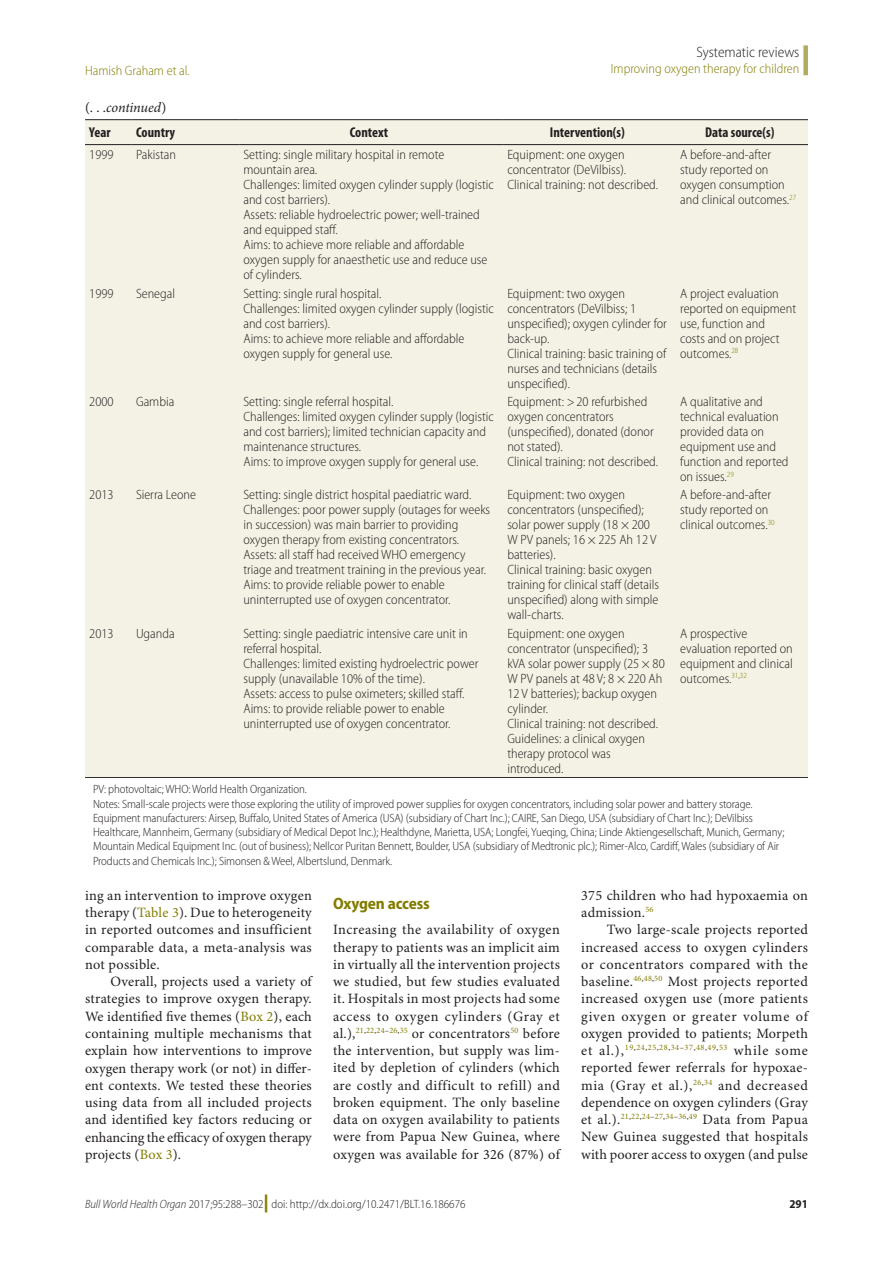
<style>
.page{position:relative;width:893px;height:1263px;background:#fff}
.page>*{position:absolute;margin:0;border:0;box-sizing:border-box;transform-origin:0 0}
.t1{font:700 semi-condensed 16.5px "Myriad Pro";letter-spacing:-.01em;color:#827c00}
.t2{font:300 semi-condensed 15px "Myriad Pro";color:#231f20}
.t3{font:14.25px/17.2px "Minion Pro";letter-spacing:.015em;color:#231f20;text-align:justify}
.t4{font:700 condensed 14.25px "Myriad Pro";color:#231f20}
.t5{font:italic 14.25px "Minion Pro";letter-spacing:-.01em;color:#231f20}
.t6{font:300 semi-condensed 13.5px/15px "Myriad Pro";color:#231f20}
.t7{font:300 semi-condensed 13.5px "Myriad Pro";color:#827c00}
.t8{font:300 semi-condensed 12px/14.2px "Myriad Pro";letter-spacing:-.01em;color:#231f20}
.t9{font:700 semi-condensed 12px "Myriad Pro";color:#231f20}
.t10{font:8.25px "Minion Pro";letter-spacing:.065em;color:#827c00}
.s1{font-style:normal}
.s2{color:#827c00}
.s3{font-size:14.25px;color:#231f20}
.s4{color:#231f20}
.s5{font-style:italic}
.s6{font-weight:900;font-stretch:normal;font-size:18px;color:#827c00}
</style>
<div class="page">
<div style="left:803px;top:45px;width:5px;height:30px;background:#b2ac5f"></div>
<hr style="left:85px;top:777px;width:723px;height:1px;background:#231f20">
<div style="left:85px;top:120px;width:723px;height:657px;background:#f3f2e4"></div>
<hr style="left:85px;top:144px;width:47px;height:1px;background:#231f20">
<hr style="left:132px;top:144px;width:107px;height:1px;background:#231f20">
<hr style="left:239px;top:144px;width:264px;height:1px;background:#231f20">
<hr style="left:503px;top:144px;width:173px;height:1px;background:#231f20">
<hr style="left:676px;top:144px;width:132px;height:1px;background:#231f20">
<hr style="left:85px;top:119px;width:47px;height:1px;background:#231f20">
<hr style="left:132px;top:119px;width:107px;height:1px;background:#231f20">
<hr style="left:239px;top:119px;width:264px;height:1px;background:#231f20">
<hr style="left:503px;top:119px;width:173px;height:1px;background:#231f20">
<hr style="left:676px;top:119px;width:132px;height:1px;background:#231f20">
<p class="t2" style="left:696px;top:44px;width:105px">Systematic reviews</p>
<p class="t7" style="left:85px;top:63px;width:106px">Hamish Graham et al.</p>
<p class="t7" style="left:611px;top:61px;width:190px">Improving oxygen therapy for children</p>
<p class="t5" style="left:85px;top:99px;width:83px"><span class="s1">(. . .</span>continued<span class="s1">)</span></p>
<p class="t4" style="left:89px;top:124px;width:23px">Year</p>
<p class="t4" style="left:136px;top:124px;width:41px">Country</p>
<p class="t4" style="left:350px;top:124px;width:40px">Context</p>
<p class="t4" style="left:550px;top:124px;width:77px">Intervention(s)</p>
<p class="t4" style="left:705px;top:124px;width:71px">Data source(s)</p>
<p class="t6" style="left:89px;top:147px;width:26px">1999</p>
<p class="t6" style="left:136px;top:147px;width:42px">Pakistan</p>
<p class="t6" style="left:243px;top:147px;width:252px">Setting: single military hospital in remote mountain area.<br>Challenges: limited oxygen cylinder supply (logistic and cost barriers).<br>Assets: reliable hydroelectric power; well-trained and equipped staff.<br>Aims: to achieve more reliable and affordable oxygen supply for anaesthetic use and reduce use of cylinders.</p>
<p class="t6" style="left:507px;top:147px;width:152px">Equipment: one oxygen concentrator (DeVilbiss).<br>Clinical training: not described.</p>
<p class="t6" style="left:680px;top:147px;width:118px">A before-and-after study reported on oxygen consumption and clinical outcomes.<sup>27</sup></p>
<p class="t6" style="left:89px;top:286px;width:26px">1999</p>
<p class="t6" style="left:136px;top:286px;width:41px">Senegal</p>
<p class="t6" style="left:243px;top:286px;width:252px">Setting: single rural hospital.<br>Challenges: limited oxygen cylinder supply (logistic and cost barriers).<br>Aims: to achieve more reliable and affordable oxygen supply for general use.</p>
<p class="t6" style="left:507px;top:286px;width:161px">Equipment: two oxygen concentrators (DeVilbiss; 1 unspecified); oxygen cylinder for back-up.<br>Clinical training: basic training of nurses and technicians (details unspecified).</p>
<p class="t6" style="left:680px;top:286px;width:117px">A project evaluation reported on equipment use, function and<br>costs and on project outcomes.<sup>28</sup></p>
<p class="t6" style="left:89px;top:394px;width:26px">2000</p>
<p class="t6" style="left:136px;top:394px;width:40px">Gambia</p>
<p class="t6" style="left:243px;top:394px;width:252px">Setting: single referral hospital.<br>Challenges: limited oxygen cylinder supply (logistic and cost barriers); limited technician capacity and maintenance structures.<br>Aims: to improve oxygen supply for general use.</p>
<p class="t6" style="left:507px;top:394px;width:152px">Equipment: &gt;20 refurbished oxygen concentrators (unspecified), donated (donor not stated).<br>Clinical training: not described.</p>
<p class="t6" style="left:680px;top:394px;width:110px">A qualitative and technical evaluation provided data on equipment use and function and reported on issues.<sup>29</sup></p>
<p class="t6" style="left:89px;top:488px;width:26px">2013</p>
<p class="t6" style="left:136px;top:488px;width:62px">Sierra Leone</p>
<p class="t6" style="left:243px;top:488px;width:248px">Setting: single district hospital paediatric ward.<br>Challenges: poor power supply (outages for weeks in succession) was main barrier to providing oxygen therapy from existing concentrators.<br>Assets: all staff had received WHO emergency triage and treatment training in the previous year.<br>Aims: to provide reliable power to enable uninterrupted use of oxygen concentrator.</p>
<p class="t6" style="left:507px;top:488px;width:153px">Equipment: two oxygen concentrators (unspecified); solar power supply (18 × 200<br>W PV panels; 16 × 225 Ah 12 V batteries).<br>Clinical training: basic oxygen training for clinical staff (details unspecified) along with simple wall-charts.</p>
<p class="t6" style="left:680px;top:488px;width:96px">A before-and-after study reported on clinical outcomes.<sup>30</sup></p>
<p class="t6" style="left:89px;top:626px;width:26px">2013</p>
<p class="t6" style="left:136px;top:626px;width:40px">Uganda</p>
<p class="t6" style="left:243px;top:626px;width:237px">Setting: single paediatric intensive care unit in referral hospital.<br>Challenges: limited existing hydroelectric power supply (unavailable 10% of the time).<br>Assets: access to pulse oximeters; skilled staff.<br>Aims: to provide reliable power to enable uninterrupted use of oxygen concentrator.</p>
<p class="t6" style="left:507px;top:626px;width:159px">Equipment: one oxygen concentrator (unspecified); 3 kVA solar power supply (25 × 80<br>W PV panels at 48 V; 8 × 220 Ah<br>12 V batteries); backup oxygen cylinder.<br>Clinical training: not described.<br>Guidelines: a clinical oxygen therapy protocol was introduced.</p>
<p class="t6" style="left:680px;top:626px;width:114px">A prospective evaluation reported on equipment and clinical outcomes.<sup>31</sup><sup>,</sup><sup>32</sup></p>
<p class="t8" style="left:93px;top:782px;width:693px">PV: photovoltaic; WHO: World Health Organization.<br>Notes: Small-scale projects were those exploring the utility of improved power supplies for oxygen concentrators, including solar power and battery storage.<br>Equipment manufacturers: Airsep, Buffalo, United States of America (USA) (subsidiary of Chart Inc.); CAIRE, San Diego, USA (subsidiary of Chart Inc.); DeVilbiss Healthcare, Mannheim, Germany (subsidiary of Medical Depot Inc.); Healthdyne, Marietta, USA; Longfei, Yueqing, China; Linde Aktiengesellschaft, Munich, Germany; Mountain Medical Equipment Inc. (out of business); Nellcor Puritan Bennett, Boulder, USA (subsidiary of Medtronic plc.); Rimer-Alco, Cardiff, Wales (subsidiary of Air Products and Chemicals Inc.); Simonsen &amp; Weel, Albertslund, Denmark.</p>
<p class="t3" style="left:85px;top:887px;width:228px">ing an intervention to improve oxygen therapy (<span class="s2">Table 3</span>). Due to heterogeneity in reported outcomes and insufficient comparable data, a meta-analysis was not possible.</p>
<p class="t3" style="left:85px;top:973px;width:228px;text-indent:26px">Overall, projects used a variety of strategies to improve oxygen therapy.<br>We identified five themes (<span class="s2">Box 2</span>), each containing multiple mechanisms that explain how interventions to improve oxygen therapy work (or not) in differ&shy;ent contexts. We tested these theories using data from all included projects and identified key factors reducing or enhancing the efficacy of oxygen therapy projects (<span class="s2">Box 3</span>).</p>
<p class="t1" style="left:333px;top:894px;width:98px">Oxygen access</p>
<p class="t3" style="left:333px;top:922px;width:228px">Increasing the availability of oxygen therapy to patients was an implicit aim in virtually all the intervention projects we studied, but few studies evaluated it. Hospitals in most projects had some access to oxygen cylinders (Gray et al.),<sup>21</sup><sup>,</sup><sup>22</sup><sup>,</sup><sup>24</sup><sup>–</sup><sup>26</sup><sup>,</sup><sup>35</sup> or concentrators<sup>50</sup> before the intervention, but supply was lim&shy;ited by depletion of cylinders (which are costly and difficult to refill) and broken equipment. The only baseline data on oxygen availability to patients were from Papua New Guinea, where oxygen was available for 326 (87%) of</p>
<p class="t3" style="left:581px;top:887px;width:228px">375 children who had hypoxaemia on admission.<sup>56</sup></p>
<p class="t3" style="left:581px;top:922px;width:228px;text-indent:26px">Two large-scale projects reported increased access to oxygen cylinders or concentrators compared with the baseline.<sup>46</sup><sup>,</sup><sup>48</sup><sup>,</sup><sup>50</sup> Most projects reported increased oxygen use (more patients given oxygen or greater volume of oxygen provided to patients; Morpeth</p>
<p class="t10" style="left:581px;top:1043px;width:228px"><span class="s3">et al.),</span>19<span class="s4">,</span>24<span class="s4">,</span>25<span class="s4">,</span>28<span class="s4">,</span>34<span class="s4">–</span>37<span class="s4">,</span>48<span class="s4">,</span>49<span class="s4">,</span>53 <span class="s3">while some</span></p>
<p class="t3" style="left:581px;top:1060px;width:228px">reported fewer referrals for hypoxae&shy;mia (Gray et al.),<sup>26</sup><sup>,</sup><sup>34</sup> and decreased dependence on oxygen cylinders (Gray et al.).<sup>21</sup><sup>,</sup><sup>22</sup><sup>,</sup><sup>24</sup><sup>–</sup><sup>27</sup><sup>,</sup><sup>34</sup><sup>–</sup><sup>36</sup><sup>,</sup><sup>49</sup> Data from Papua New Guinea suggested that hospitals with poorer access to oxygen (and pulse</p>
<p class="t8" style="left:85px;top:1197px;width:382px"><span class="s5">Bull World Health Organ</span> 2017;95:288–302<span class="s6">|</span> doi: http://dx.doi.org/10.2471/BLT.16.186676</p>
<p class="t9" style="left:789px;top:1197px;width:20px">291</p>
</div>
